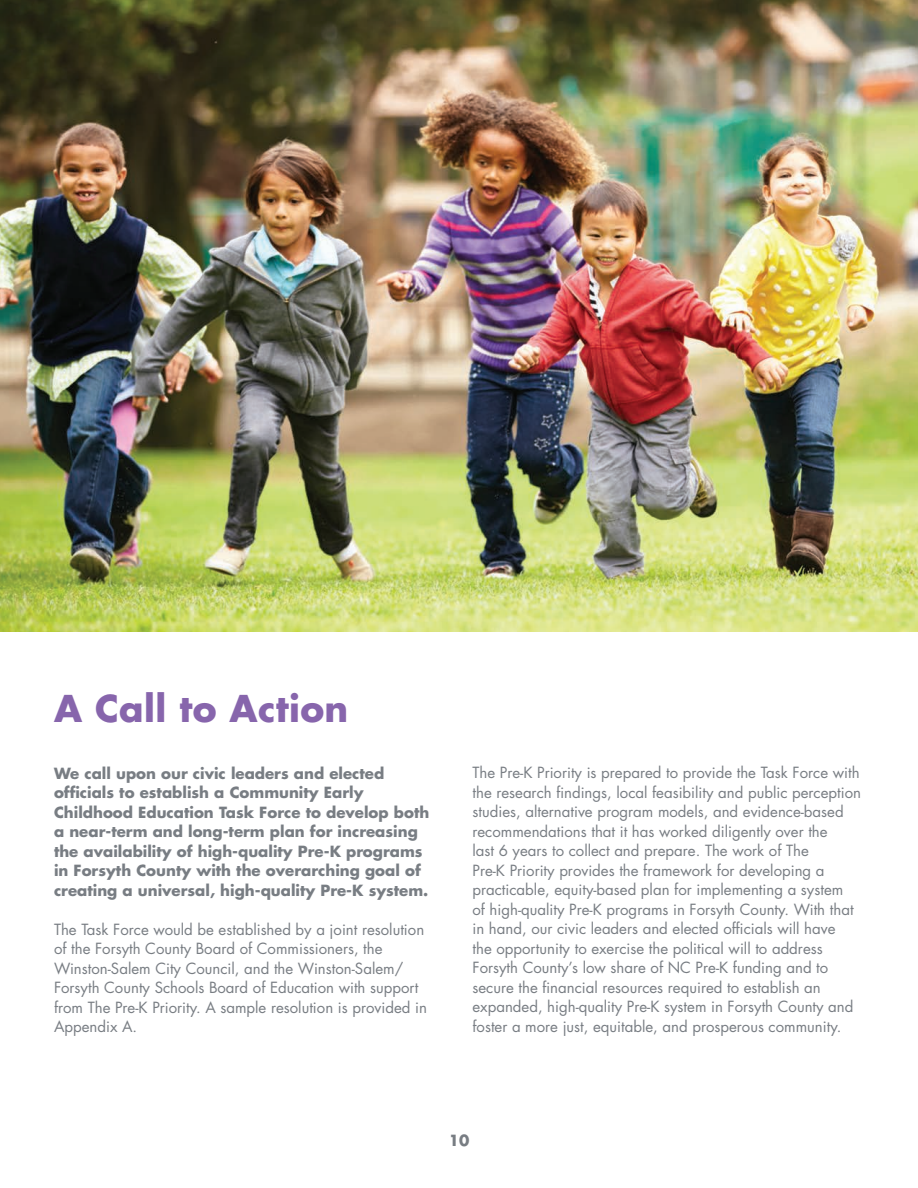
<style>
.page{position:relative;width:918px;height:1188px;background:#fff}
.page>*{position:absolute;margin:0;border:0;box-sizing:border-box;transform-origin:0 0}
.t1{font:700 36px "Futura";letter-spacing:.01em;color:#8765ac}
.t2{font:15px/19.5px "Futura";color:#787d83}
.t3{font:700 15px/19.5px "Futura";color:#787d83}
</style>
<div class="page">
<img style="left:0;top:0;width:918px;height:632px">
<h1 class="t1" style="left:54px;top:683px;width:296px">A Call to Action</h1>
<p class="t3" style="left:54px;top:763px;width:377px">We call upon our civic leaders and elected officials to establish a Community Early Childhood Education Task Force to develop both a near-term and long-term plan for increasing the availability of high-quality Pre-K programs in Forsyth County with the overarching goal of creating a universal, high-quality Pre-K system.</p>
<p class="t2" style="left:54px;top:919px;width:374px">The Task Force would be established by a joint resolution of the Forsyth County Board of Commissioners, the Winston-Salem City Council, and the Winston-Salem/ Forsyth County Schools Board of Education with support from The Pre-K Priority. A sample resolution is provided in Appendix A.</p>
<p class="t2" style="left:473px;top:763px;width:390px">The Pre-K Priority is prepared to provide the Task Force with the research findings, local feasibility and public perception studies, alternative program models, and evidence-based recommendations that it has worked diligently over the<br>last 6 years to collect and prepare. The work of The<br>Pre-K Priority provides the framework for developing a practicable, equity-based plan for implementing a system<br>of high-quality Pre-K programs in Forsyth County. With that in hand, our civic leaders and elected officials will have<br>the opportunity to exercise the political will to address Forsyth County’s low share of NC Pre-K funding and to secure the financial resources required to establish an expanded, high-quality Pre-K system in Forsyth County and foster a more just, equitable, and prosperous community.</p>
<p class="t3" style="left:449px;top:1130px;width:22px">10</p>
</div>
